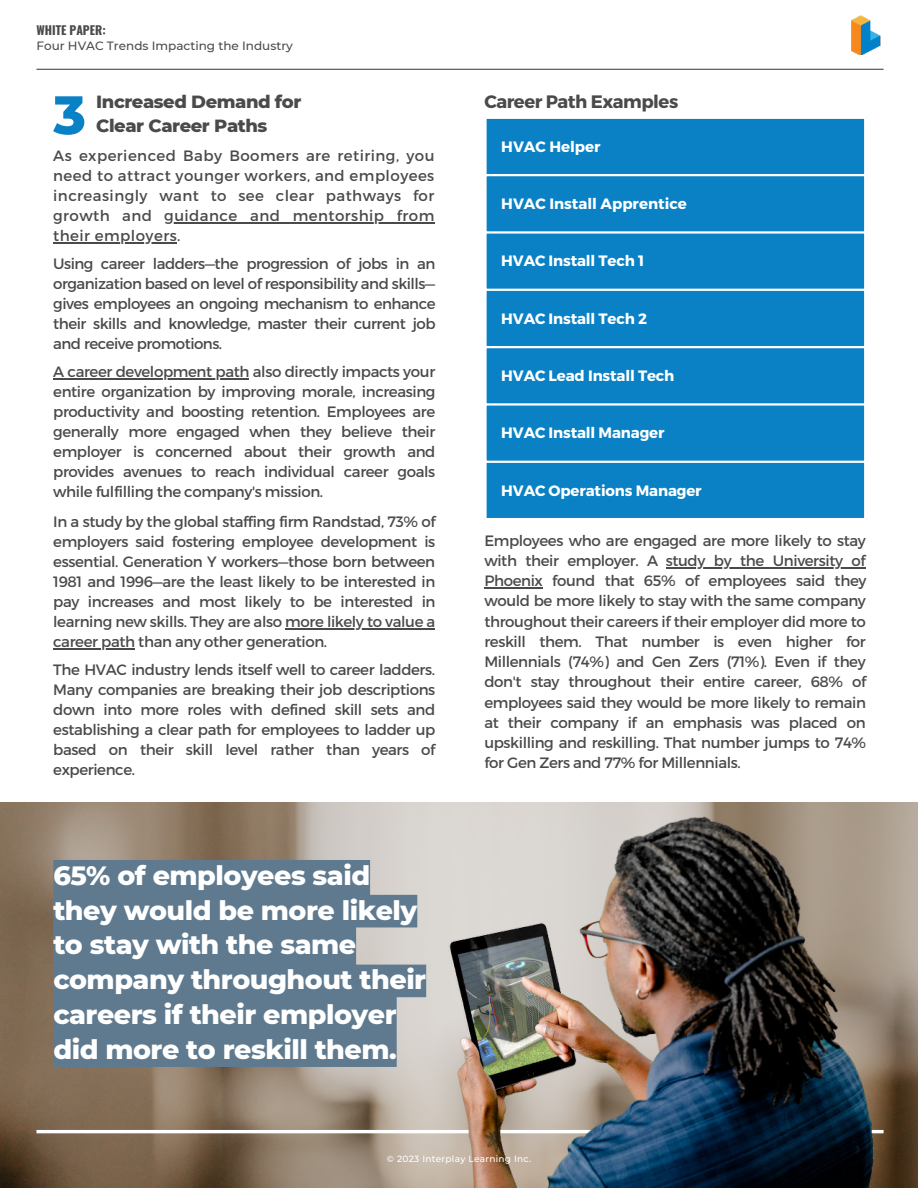
<style>
.page{position:relative;width:918px;height:1188px;background:#fff}
.page>*{position:absolute;margin:0;border:0;box-sizing:border-box;transform-origin:0 0}
.t1{font:800 54px "Montserrat";color:#0a81c5}
.t2{font:800 27px/34.8px "Montserrat";letter-spacing:-.02em;color:#fff}
.t3{font:800 18px/23.5px "Montserrat";letter-spacing:-.025em;color:#4a4a4b}
.t4{font:700 18px "Montserrat";letter-spacing:-.025em;color:#4a4a4b}
.t5{font:15px/20px "Montserrat";letter-spacing:-.025em;color:#4a4a4b;text-align:justify}
.t6{font:700 15px "Montserrat";letter-spacing:-.01em;color:#fff}
.t7{font:500 12px "Montserrat";color:#4a4a4b}
.t8{font:700 12px "Oswald";color:#4a4a4b}
.t9{font:500 9px "Montserrat";letter-spacing:.03em;color:#fff}
</style>
<div class="page">
<img style="left:0;top:803px;width:918px;height:384px">
<hr style="left:36px;top:1130px;width:848px;height:3px;background:#fff">
<hr style="left:36px;top:69px;width:848px;height:1px;background:#4a4a4b">
<img style="left:851px;top:15px;width:30px;height:40px">
<div style="left:487px;top:119px;width:377px;height:399px;background:#0a81c5"></div>
<hr style="left:484px;top:174px;width:382px;height:2px;background:#fff">
<hr style="left:484px;top:231px;width:382px;height:3px;background:#fff">
<hr style="left:484px;top:289px;width:382px;height:2px;background:#fff">
<hr style="left:484px;top:346px;width:382px;height:2px;background:#fff">
<hr style="left:484px;top:403px;width:382px;height:3px;background:#fff">
<hr style="left:484px;top:461px;width:382px;height:2px;background:#fff">
<img style="left:370px;top:802px;width:517px;height:385px">
<hr style="left:164px;top:222px;width:271px;height:2px;background:#4a4a4b">
<hr style="left:53px;top:242px;width:124px;height:2px;background:#4a4a4b">
<hr style="left:53px;top:378px;width:196px;height:2px;background:#4a4a4b">
<hr style="left:285px;top:628px;width:150px;height:2px;background:#4a4a4b">
<hr style="left:53px;top:648px;width:82px;height:2px;background:#4a4a4b">
<hr style="left:666px;top:567px;width:199px;height:1px;background:#4a4a4b">
<hr style="left:484px;top:587px;width:59px;height:1px;background:#4a4a4b">
<svg style="left:53px;top:860px;width:373px;height:207px;fill:#5f7a8f"></svg>
<p class="t8" style="left:36px;top:24px;width:71px">WHITE PAPER:</p>
<p class="t7" style="left:36px;top:38px;width:258px">Four HVAC Trends Impacting the Industry</p>
<p class="t3" style="left:96px;top:89px;width:207px">Increased Demand for<br>Clear Career Paths</p>
<p class="t5" style="left:53px;top:146px;width:383px">As experienced Baby Boomers are retiring, you need to attract younger workers, and employees increasingly want to see clear pathways for growth and guidance and mentorship from their employers.</p>
<p class="t5" style="left:53px;top:254px;width:384px">Using career ladders—the progression of jobs in an organization based on level of responsibility and skills— gives employees an ongoing mechanism to enhance their skills and knowledge, master their current job and receive promotions.</p>
<p class="t5" style="left:53px;top:362px;width:384px">A career development path also directly impacts your entire organization by improving morale, increasing productivity and boosting retention. Employees are generally more engaged when they believe their employer is concerned about their growth and provides avenues to reach individual career goals while fulfilling the company's mission.</p>
<p class="t5" style="left:53px;top:512px;width:384px">In a study by the global staffing firm Randstad, 73% of employers said fostering employee development is essential. Generation Y workers—those born between 1981 and 1996—are the least likely to be interested in pay increases and most likely to be interested in learning new skills. They are also more likely to value a career path than any other generation.</p>
<p class="t5" style="left:53px;top:660px;width:384px">The HVAC industry lends itself well to career ladders.<br>Many companies are breaking their job descriptions down into more roles with defined skill sets and establishing a clear path for employees to ladder up based on their skill level rather than years of experience.</p>
<h1 class="t1" style="left:53px;top:75px;width:34px">3</h1>
<h2 class="t2" style="left:53px;top:856px;width:374px">65% of employees said they would be more likely to stay with the same company throughout their careers if their employer did more to reskill them.</h2>
<p class="t4" style="left:484px;top:91px;width:195px">Career Path Examples</p>
<p class="t6" style="left:501px;top:137px;width:101px">HVAC Helper</p>
<p class="t6" style="left:501px;top:194px;width:187px">HVAC Install Apprentice</p>
<p class="t6" style="left:501px;top:252px;width:145px">HVAC Install Tech 1</p>
<p class="t6" style="left:501px;top:309px;width:147px">HVAC Install Tech 2</p>
<p class="t6" style="left:501px;top:366px;width:175px">HVAC Lead Install Tech</p>
<p class="t6" style="left:501px;top:424px;width:165px">HVAC Install Manager</p>
<p class="t6" style="left:501px;top:481px;width:202px">HVAC Operations Manager</p>
<p class="t5" style="left:484px;top:530px;width:384px">Employees who are engaged are more likely to stay with their employer. A study by the University of Phoenix found that 65% of employees said they would be more likely to stay with the same company throughout their careers if their employer did more to reskill them. That number is even higher for Millennials (74%) and Gen Zers (71%). Even if they don't stay throughout their entire career, 68% of employees said they would be more likely to remain at their company if an emphasis was placed on upskilling and reskilling. That number jumps to 74% for Gen Zers and 77% for Millennials.</p>
<p class="t9" style="left:387px;top:1152px;width:146px">© 2023 Interplay Learning Inc.</p>
</div>
